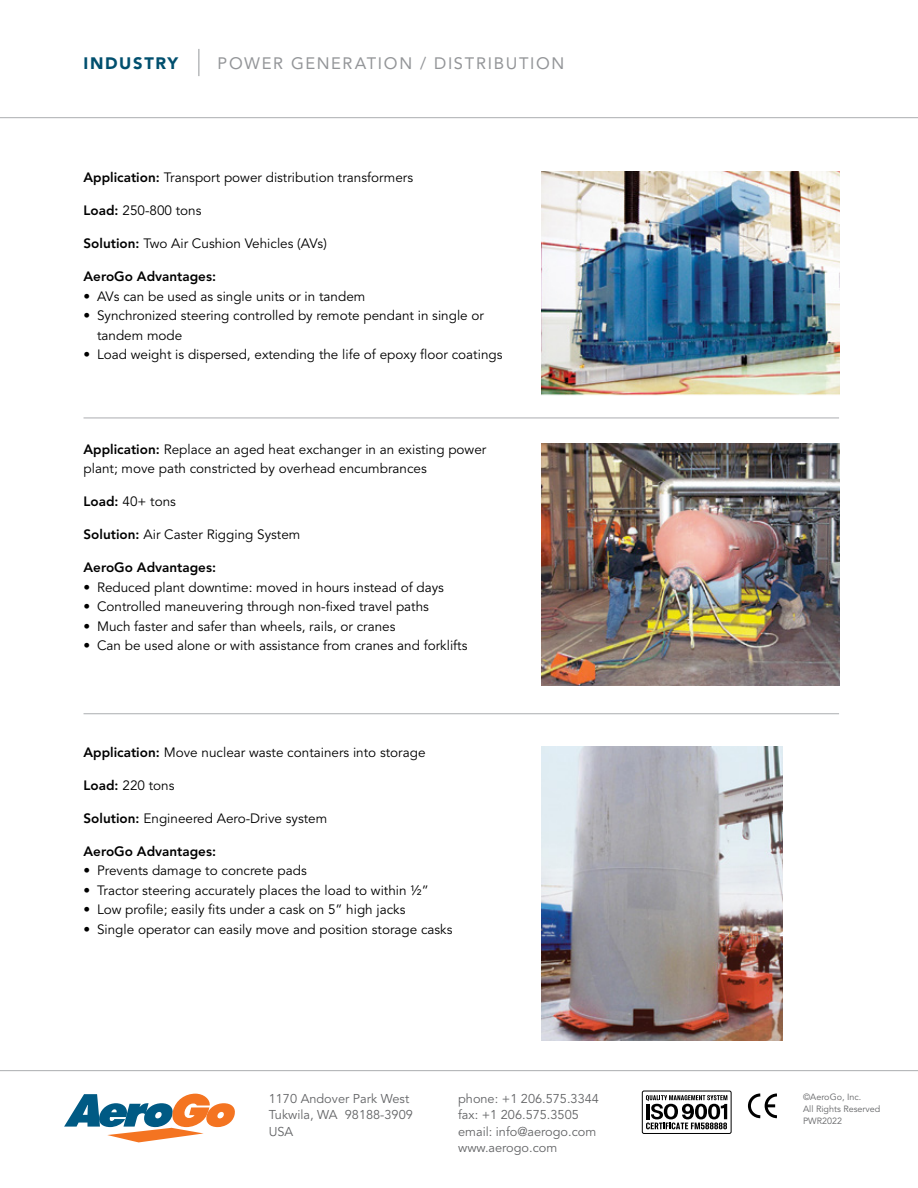
<style>
.page{position:relative;width:918px;height:1188px;background:#fff}
.page>*{position:absolute;margin:0;border:0;box-sizing:border-box;transform-origin:0 0}
.t1{font:16.5px "Avenir";letter-spacing:.1em;color:#939598}
.t2{font:900 16.5px "Avenir";letter-spacing:.1em;color:#004f6e}
.t3{font:13.5px/19.5px "Avenir";color:#000}
.t4{font:800 13.5px "Avenir";color:#000}
.t5{font:12.75px/16.5px "Avenir";color:#636466}
.t6{font:9px/12px "Avenir";color:#636466}
.s1{font-weight:800}
</style>
<div class="page">
<hr style="left:0;top:117px;width:918px;height:1px;background:#abadb0">
<hr style="left:0;top:1070px;width:918px;height:1px;background:#abadb0">
<svg style="left:199px;top:49px;width:1px;height:27px"></svg>
<img style="left:542px;top:444px;width:297px;height:242px">
<img style="left:542px;top:747px;width:241px;height:294px">
<img style="left:542px;top:172px;width:297px;height:224px">
<hr style="left:84px;top:418px;width:755px;height:1px;background:#abadb0">
<hr style="left:84px;top:713px;width:755px;height:1px;background:#abadb0">
<svg style="left:64px;top:1094px;width:171px;height:48px"></svg>
<svg style="left:747px;top:1093px;width:30px;height:26px"></svg>
<div style="left:642px;top:1091px;width:89px;height:43px;border:1px solid #000;border-radius:2px"></div>
<svg style="left:646px;top:1095px;width:81px;height:34px"></svg>
<p class="t2" style="left:84px;top:54px;width:96px">INDUSTRY</p>
<p class="t1" style="left:218px;top:54px;width:348px">POWER GENERATION / DISTRIBUTION</p>
<p class="t3" style="left:84px;top:168px;width:331px"><span class="s1">Application:</span> Transport power distribution transformers</p>
<p class="t3" style="left:84px;top:201px;width:120px"><span class="s1">Load:</span> 250-800 tons</p>
<p class="t3" style="left:84px;top:234px;width:245px"><span class="s1">Solution:</span> Two Air Cushion Vehicles (AVs)</p>
<p class="t4" style="left:84px;top:268px;width:134px">AeroGo Advantages:</p>
<p class="t3" style="left:84px;top:287px;width:283px">• AVs can be used as single units or in tandem</p>
<p class="t3" style="left:97px;top:306px;width:388px;text-indent:-14px">• Synchronized steering controlled by remote pendant in single or tandem mode</p>
<p class="t3" style="left:84px;top:345px;width:420px">• Load weight is dispersed, extending the life of epoxy floor coatings</p>
<p class="t3" style="left:84px;top:440px;width:404px"><span class="s1">Application:</span> Replace an aged heat exchanger in an existing power plant; move path constricted by overhead encumbrances</p>
<p class="t3" style="left:84px;top:492px;width:94px"><span class="s1">Load:</span> 40+ tons</p>
<p class="t3" style="left:84px;top:525px;width:218px"><span class="s1">Solution:</span> Air Caster Rigging System</p>
<p class="t4" style="left:84px;top:560px;width:134px">AeroGo Advantages:</p>
<p class="t3" style="left:84px;top:578px;width:362px">• Reduced plant downtime: moved in hours instead of days</p>
<p class="t3" style="left:84px;top:597px;width:347px">• Controlled maneuvering through non-fixed travel paths</p>
<p class="t3" style="left:84px;top:617px;width:314px">• Much faster and safer than wheels, rails, or cranes</p>
<p class="t3" style="left:84px;top:636px;width:386px">• Can be used alone or with assistance from cranes and forklifts</p>
<p class="t3" style="left:84px;top:743px;width:344px"><span class="s1">Application:</span> Move nuclear waste containers into storage</p>
<p class="t3" style="left:84px;top:776px;width:93px"><span class="s1">Load:</span> 220 tons</p>
<p class="t3" style="left:84px;top:809px;width:245px"><span class="s1">Solution:</span> Engineered Aero-Drive system</p>
<p class="t4" style="left:84px;top:843px;width:134px">AeroGo Advantages:</p>
<p class="t3" style="left:84px;top:861px;width:225px">• Prevents damage to concrete pads</p>
<p class="t3" style="left:84px;top:881px;width:347px">• Tractor steering accurately places the load to within ½”</p>
<p class="t3" style="left:84px;top:900px;width:324px">• Low profile; easily fits under a cask on 5” high jacks</p>
<p class="t3" style="left:84px;top:920px;width:371px">• Single operator can easily move and position storage casks</p>
<p class="t5" style="left:269px;top:1091px;width:146px">1170 Andover Park West<br>Tukwila, WA 98188-3909<br>USA</p>
<p class="t5" style="left:458px;top:1091px;width:142px">phone: +1 206.575.3344 fax: +1 206.575.3505 email: info@aerogo.com www.aerogo.com</p>
<p class="t6" style="left:803px;top:1092px;width:79px">©AeroGo, Inc.<br>All Rights Reserved<br>PWR2022</p>
</div>
